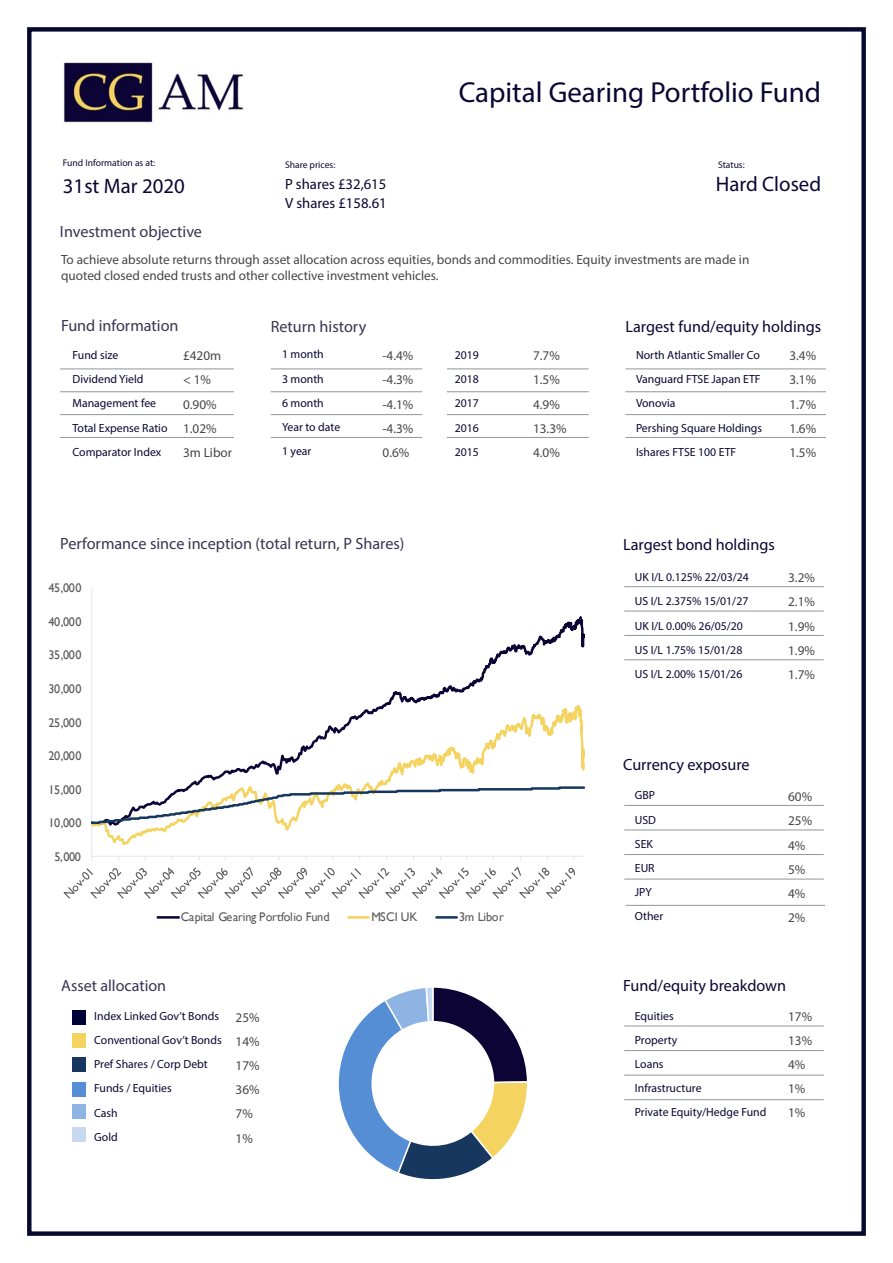
<style>
.page{position:relative;width:893px;height:1263px;background:#fff}
.page>*{position:absolute;margin:0;border:0;box-sizing:border-box;transform-origin:0 0}
.t1{font:28.95px "Myriad Pro";color:#090732}
.t2{font:21px "Myriad Pro";color:#090732}
.t3{font:16.35px "Myriad Pro";color:#383452}
.t4{font:16.35px "Myriad Pro";color:#090732}
.t5{font:16.05px "Myriad Pro";color:#383452}
.t6{font:14.85px/19.4px "Myriad Pro";color:#090732}
.t7{font:13.35px/24.2px "Myriad Pro";color:#454647}
.t8{font:12.6px "Gill Sans";letter-spacing:-.025em;color:#595959}
.t9{font:11.85px/24.2px "Myriad Pro";color:#090732}
.t10{font:11.85px/24.2px "Myriad Pro";color:#080731}
.t11{font:9.6px "Myriad Pro";color:#090732}
</style>
<div class="page">
<div style="left:27px;top:27px;width:839px;height:1209px;border:4px solid #070a30"></div>
<div style="left:72px;top:1010px;width:13px;height:14px;background:#000335"></div>
<div style="left:72px;top:1033px;width:13px;height:14px;background:#f5d360"></div>
<div style="left:72px;top:1057px;width:13px;height:14px;background:#17375e"></div>
<div style="left:72px;top:1082px;width:13px;height:14px;background:#558ed5"></div>
<div style="left:72px;top:1105px;width:13px;height:14px;background:#8eb4e3"></div>
<div style="left:72px;top:1128px;width:13px;height:14px;background:#c6d9f1"></div>
<hr style="left:60px;top:369px;width:174px;height:1px;background:#939598">
<hr style="left:60px;top:391px;width:174px;height:1px;background:#939598">
<hr style="left:60px;top:414px;width:174px;height:1px;background:#939598">
<hr style="left:60px;top:437px;width:174px;height:1px;background:#939598">
<hr style="left:271px;top:369px;width:151px;height:1px;background:#939598">
<hr style="left:271px;top:391px;width:151px;height:1px;background:#939598">
<hr style="left:271px;top:414px;width:151px;height:1px;background:#939598">
<hr style="left:271px;top:437px;width:151px;height:1px;background:#939598">
<hr style="left:625px;top:369px;width:201px;height:1px;background:#939598">
<hr style="left:625px;top:391px;width:201px;height:1px;background:#939598">
<hr style="left:625px;top:414px;width:201px;height:1px;background:#939598">
<hr style="left:625px;top:437px;width:201px;height:1px;background:#939598">
<hr style="left:624px;top:586px;width:200px;height:1px;background:#939598">
<hr style="left:624px;top:611px;width:200px;height:1px;background:#939598">
<hr style="left:624px;top:635px;width:200px;height:1px;background:#939598">
<hr style="left:624px;top:659px;width:200px;height:1px;background:#939598">
<hr style="left:624px;top:805px;width:200px;height:1px;background:#939598">
<hr style="left:624px;top:830px;width:200px;height:1px;background:#939598">
<hr style="left:624px;top:854px;width:200px;height:1px;background:#939598">
<hr style="left:624px;top:879px;width:200px;height:1px;background:#939598">
<hr style="left:624px;top:1026px;width:200px;height:1px;background:#939598">
<hr style="left:624px;top:1050px;width:200px;height:1px;background:#939598">
<hr style="left:624px;top:1075px;width:200px;height:1px;background:#939598">
<hr style="left:624px;top:1099px;width:200px;height:1px;background:#939598">
<hr style="left:447px;top:369px;width:142px;height:1px;background:#939598">
<hr style="left:447px;top:391px;width:142px;height:1px;background:#939598">
<hr style="left:447px;top:414px;width:142px;height:1px;background:#939598">
<hr style="left:447px;top:437px;width:142px;height:1px;background:#939598">
<img style="left:63px;top:62px;width:181px;height:61px">
<hr style="left:626px;top:905px;width:199px;height:1px;background:#939598">
<svg style="left:338px;top:987px;width:189px;height:193px"></svg>
<hr style="left:91px;top:588px;width:1px;height:268px;background:#e7e6e6">
<hr style="left:92px;top:856px;width:492px;height:1px;background:#e7e6e6">
<svg style="left:391px;top:616px;width:193px;height:81px"></svg>
<svg style="left:91px;top:697px;width:493px;height:148px"></svg>
<svg style="left:91px;top:785px;width:493px;height:40px"></svg>
<svg style="left:63px;top:866px;width:512px;height:33px"></svg>
<hr style="left:158px;top:916px;width:21px;height:3px;background:#0c0435">
<hr style="left:348px;top:916px;width:21px;height:3px;background:#f5d360">
<hr style="left:436px;top:916px;width:21px;height:3px;background:#17375e">
<p class="t11" style="left:63px;top:157px;width:94px">Fund Information as at:</p>
<p class="t11" style="left:285px;top:159px;width:52px">Share prices:</p>
<p class="t2" style="left:63px;top:173px;width:123px">31st Mar 2020</p>
<p class="t6" style="left:285px;top:174px;width:103px">P shares £32,615<br>V shares £158.61</p>
<p class="t3" style="left:60px;top:222px;width:144px">Investment objective</p>
<p class="t1" style="left:459px;top:75px;width:364px">Capital Gearing Portfolio Fund</p>
<p class="t11" style="left:718px;top:158px;width:28px">Status:</p>
<p class="t2" style="left:716px;top:171px;width:107px">Hard Closed</p>
<p class="t7" style="left:61px;top:251px;width:690px;line-height:16px">To achieve absolute returns through asset allocation across equities, bonds and commodities. Equity investments are made in quoted closed ended trusts and other collective investment vehicles.</p>
<p class="t3" style="left:61px;top:315px;width:119px">Fund information</p>
<p class="t4" style="left:625px;top:316px;width:197px">Largest fund/equity holdings</p>
<p class="t3" style="left:271px;top:316px;width:97px">Return history</p>
<p class="t9" style="left:282px;top:342px;width:60px">1 month<br>3 month<br>6 month<br>Year to date<br>1 year</p>
<p class="t9" style="left:455px;top:343px;width:26px;text-align:justify">2019<br>2018<br>2017<br>2016<br>2015</p>
<p class="t9" style="left:73px;top:343px;width:96px">Fund size<br>Dividend Yield<br>Management fee<br>Total Expense Ratio<br>Comparator Index</p>
<p class="t10" style="left:636px;top:343px;width:128px">North Atlantic Smaller Co<br>Vanguard FTSE Japan ETF<br>Vonovia<br>Pershing Square Holdings<br>Ishares FTSE 100 ETF</p>
<p class="t7" style="left:183px;top:343px;width:51px">£420m &lt; 1%<br>0.90%<br>1.02%<br>3m Libor</p>
<p class="t7" style="left:789px;top:343px;width:28px;text-align:justify">3.4% 3.1% 1.7% 1.6% 1.5%</p>
<p class="t7" style="left:383px;top:343px;width:32px;text-align:justify">-4.4% -4.3% -4.1% -4.3% 0.6%</p>
<p class="t7" style="left:533px;top:343px;width:35px">7.7%<br>1.5%<br>4.9%<br>13.3%<br>4.0%</p>
<p class="t3" style="left:60px;top:534px;width:346px">Performance since inception (total return, P Shares)</p>
<p class="t8" style="left:48px;top:581px;width:35px">45,000</p>
<p class="t8" style="left:48px;top:614px;width:35px">40,000</p>
<p class="t8" style="left:48px;top:648px;width:35px">35,000</p>
<p class="t8" style="left:48px;top:681px;width:35px">30,000</p>
<p class="t8" style="left:48px;top:715px;width:35px">25,000</p>
<p class="t8" style="left:48px;top:748px;width:35px">20,000</p>
<p class="t8" style="left:48px;top:782px;width:35px">15,000</p>
<p class="t8" style="left:48px;top:816px;width:35px">10,000</p>
<p class="t8" style="left:54px;top:849px;width:28px">5,000</p>
<p class="t8" style="left:181px;top:910px;width:150px">Capital Gearing Portfolio Fund</p>
<p class="t8" style="left:371px;top:910px;width:48px">MSCI UK</p>
<p class="t8" style="left:459px;top:910px;width:46px">3m Libor</p>
<p class="t5" style="left:61px;top:975px;width:106px">Asset allocation</p>
<p class="t9" style="left:94px;top:1004px;width:129px">Index Linked Gov’t Bonds<br>Conventional Gov’t Bonds<br>Pref Shares / Corp Debt<br>Funds / Equities<br>Cash<br>Gold</p>
<p class="t7" style="left:236px;top:1005px;width:26px">25%<br>14%<br>17%<br>36%<br>7%<br>1%</p>
<p class="t4" style="left:623px;top:535px;width:153px">Largest bond holdings</p>
<p class="t9" style="left:635px;top:565px;width:116px">UK I/L 0.125% 22/03/24<br>US I/L 2.375% 15/01/27<br>UK I/L 0.00% 26/05/20<br>US I/L 1.75% 15/01/28<br>US I/L 2.00% 15/01/26</p>
<p class="t7" style="left:788px;top:565px;width:28px;text-align:justify">3.2% 2.1% 1.9% 1.9% 1.7%</p>
<p class="t4" style="left:623px;top:755px;width:128px">Currency exposure</p>
<p class="t9" style="left:635px;top:783px;width:30px">GBP<br>USD<br>SEK<br>EUR<br>JPY<br>Other</p>
<p class="t7" style="left:788px;top:784px;width:26px">60%<br>25%<br>4%<br>5%<br>4%<br>2%</p>
<p class="t4" style="left:623px;top:975px;width:165px">Fund/equity breakdown</p>
<p class="t9" style="left:635px;top:1003px;width:133px">Equities<br>Property<br>Loans<br>Infrastructure<br>Private Equity/Hedge Fund</p>
<p class="t7" style="left:788px;top:1004px;width:26px">17%<br>13%<br>4%<br>1%<br>1%</p>
</div>
